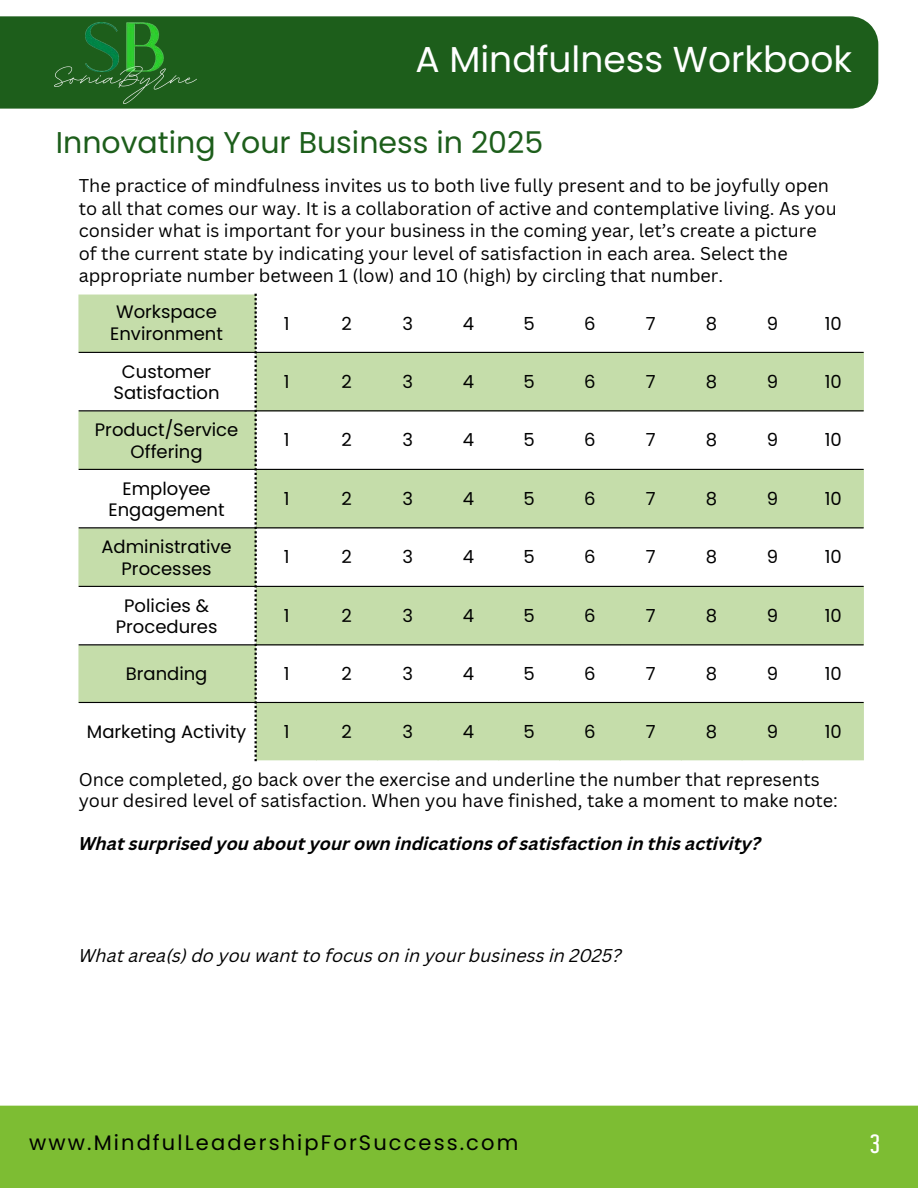
<style>
.page{position:relative;width:918px;height:1188px;background:#fff}
.page>*{position:absolute;margin:0;border:0;box-sizing:border-box;transform-origin:0 0}
.t1{font:36px "Poppins";color:#fff}
.t2{font:30px "Poppins";color:#1d5e1b}
.t3{font:27px "Wellston";color:#fff}
.t4{font:21px "Poppins";letter-spacing:.1em;color:#000}
.t5{font:18px/22.5px "Canva Sans";color:#000}
.t6{font:18px/21.3px "Poppins";color:#000;text-align:center}
.t7{font:italic 700 18px "Canva Sans";color:#000}
.t8{font:italic 18px "Canva Sans";color:#000}
</style>
<div class="page">
<svg style="left:79px;top:295px;width:785px;height:465px;fill:#c5ddaa"></svg>
<svg style="left:79px;top:353px;width:176px;height:407px"></svg>
<hr style="left:79px;top:352px;width:785px;height:1px;background:#000">
<hr style="left:79px;top:410px;width:785px;height:1px;background:#000">
<hr style="left:79px;top:469px;width:785px;height:1px;background:#000">
<hr style="left:79px;top:527px;width:785px;height:1px;background:#000">
<hr style="left:79px;top:586px;width:785px;height:1px;background:#000">
<hr style="left:79px;top:644px;width:785px;height:1px;background:#000">
<hr style="left:79px;top:702px;width:785px;height:1px;background:#000">
<svg style="left:255px;top:294px;width:2px;height:467px"></svg>
<div style="left:0;top:1106px;width:918px;height:82px;background:#7dbd33"></div>
<div style="left:0;top:16px;width:878px;height:93px;background:#1d5e1b"></div>
<img style="left:54px;top:22px;width:143px;height:81px">
<p class="t1" style="left:416px;top:34px;width:438px">A Mindfulness Workbook</p>
<h4 class="t2" style="left:56px;top:121px;width:489px">Innovating Your Business in 2025</h4>
<p class="t5" style="left:79px;top:174px;width:760px">The practice of mindfulness invites us to both live fully present and to be joyfully open to all that comes our way. It is a collaboration of active and contemplative living. As you consider what is important for your business in the coming year, let’s create a picture of the current state by indicating your level of satisfaction in each area. Select the appropriate number between 1 (low) and 10 (high) by circling that number.</p>
<p class="t6" style="left:110px;top:301px;width:114px">Workspace<br>Environment</p>
<h1 class="t6" style="left:284px;top:313px;width:7px">1</h1>
<h2 class="t6" style="left:342px;top:313px;width:12px">2</h2>
<p class="t6" style="left:402px;top:313px;width:12px">3</p>
<p class="t6" style="left:463px;top:313px;width:13px">4</p>
<p class="t6" style="left:524px;top:313px;width:13px">5</p>
<p class="t6" style="left:584px;top:313px;width:13px">6</p>
<p class="t6" style="left:646px;top:313px;width:11px">7</p>
<p class="t6" style="left:706px;top:313px;width:13px">8</p>
<p class="t6" style="left:767px;top:313px;width:13px">9</p>
<p class="t6" style="left:825px;top:313px;width:19px">10</p>
<p class="t6" style="left:114px;top:361px;width:108px">Customer<br>Satisfaction</p>
<p class="t6" style="left:284px;top:371px;width:7px">1</p>
<p class="t6" style="left:342px;top:371px;width:12px">2</p>
<p class="t6" style="left:402px;top:371px;width:12px">3</p>
<p class="t6" style="left:463px;top:371px;width:13px">4</p>
<p class="t6" style="left:524px;top:371px;width:13px">5</p>
<p class="t6" style="left:584px;top:371px;width:13px">6</p>
<p class="t6" style="left:646px;top:371px;width:11px">7</p>
<p class="t6" style="left:706px;top:371px;width:13px">8</p>
<p class="t6" style="left:767px;top:371px;width:13px">9</p>
<p class="t6" style="left:825px;top:371px;width:19px">10</p>
<p class="t6" style="left:95px;top:419px;width:145px">Product/Service<br>Offering</p>
<p class="t6" style="left:284px;top:429px;width:7px">1</p>
<p class="t6" style="left:342px;top:429px;width:12px">2</p>
<p class="t6" style="left:402px;top:429px;width:12px">3</p>
<p class="t6" style="left:463px;top:429px;width:13px">4</p>
<p class="t6" style="left:524px;top:429px;width:13px">5</p>
<p class="t6" style="left:584px;top:429px;width:13px">6</p>
<p class="t6" style="left:646px;top:429px;width:11px">7</p>
<p class="t6" style="left:706px;top:429px;width:13px">8</p>
<p class="t6" style="left:767px;top:429px;width:13px">9</p>
<p class="t6" style="left:825px;top:429px;width:19px">10</p>
<p class="t6" style="left:109px;top:478px;width:118px">Employee<br>Engagement</p>
<p class="t6" style="left:284px;top:488px;width:7px">1</p>
<p class="t6" style="left:342px;top:488px;width:12px">2</p>
<p class="t6" style="left:402px;top:488px;width:12px">3</p>
<p class="t6" style="left:463px;top:488px;width:13px">4</p>
<p class="t6" style="left:524px;top:488px;width:13px">5</p>
<p class="t6" style="left:584px;top:488px;width:13px">6</p>
<p class="t6" style="left:646px;top:488px;width:11px">7</p>
<p class="t6" style="left:706px;top:488px;width:13px">8</p>
<p class="t6" style="left:767px;top:488px;width:13px">9</p>
<p class="t6" style="left:825px;top:488px;width:19px">10</p>
<p class="t6" style="left:101px;top:536px;width:132px">Administrative<br>Processes</p>
<p class="t6" style="left:284px;top:546px;width:7px">1</p>
<p class="t6" style="left:342px;top:546px;width:12px">2</p>
<p class="t6" style="left:402px;top:546px;width:12px">3</p>
<p class="t6" style="left:463px;top:546px;width:13px">4</p>
<p class="t6" style="left:524px;top:546px;width:13px">5</p>
<p class="t6" style="left:584px;top:546px;width:13px">6</p>
<p class="t6" style="left:646px;top:546px;width:11px">7</p>
<p class="t6" style="left:706px;top:546px;width:13px">8</p>
<p class="t6" style="left:767px;top:546px;width:13px">9</p>
<p class="t6" style="left:825px;top:546px;width:19px">10</p>
<p class="t6" style="left:116px;top:595px;width:103px">Policies &amp;<br>Procedures</p>
<p class="t6" style="left:284px;top:605px;width:7px">1</p>
<p class="t6" style="left:342px;top:605px;width:12px">2</p>
<p class="t6" style="left:402px;top:605px;width:12px">3</p>
<p class="t6" style="left:463px;top:605px;width:13px">4</p>
<p class="t6" style="left:524px;top:605px;width:13px">5</p>
<p class="t6" style="left:584px;top:605px;width:13px">6</p>
<p class="t6" style="left:646px;top:605px;width:11px">7</p>
<p class="t6" style="left:706px;top:605px;width:13px">8</p>
<p class="t6" style="left:767px;top:605px;width:13px">9</p>
<p class="t6" style="left:825px;top:605px;width:19px">10</p>
<p class="t6" style="left:126px;top:663px;width:83px">Branding</p>
<p class="t6" style="left:284px;top:663px;width:7px">1</p>
<p class="t6" style="left:342px;top:663px;width:12px">2</p>
<p class="t6" style="left:402px;top:663px;width:12px">3</p>
<p class="t6" style="left:463px;top:663px;width:13px">4</p>
<p class="t6" style="left:524px;top:663px;width:13px">5</p>
<p class="t6" style="left:584px;top:663px;width:13px">6</p>
<p class="t6" style="left:646px;top:663px;width:11px">7</p>
<p class="t6" style="left:706px;top:663px;width:13px">8</p>
<p class="t6" style="left:767px;top:663px;width:13px">9</p>
<p class="t6" style="left:825px;top:663px;width:19px">10</p>
<p class="t6" style="left:87px;top:721px;width:161px">Marketing Activity</p>
<p class="t6" style="left:284px;top:721px;width:7px">1</p>
<p class="t6" style="left:342px;top:721px;width:12px">2</p>
<p class="t6" style="left:402px;top:721px;width:12px">3</p>
<p class="t6" style="left:463px;top:721px;width:13px">4</p>
<p class="t6" style="left:524px;top:721px;width:13px">5</p>
<p class="t6" style="left:584px;top:721px;width:13px">6</p>
<p class="t6" style="left:646px;top:721px;width:11px">7</p>
<p class="t6" style="left:706px;top:721px;width:13px">8</p>
<p class="t6" style="left:767px;top:721px;width:13px">9</p>
<p class="t6" style="left:825px;top:721px;width:19px">10</p>
<p class="t5" style="left:79px;top:768px;width:761px;line-height:21.3px">Once completed, go back over the exercise and underline the number that represents your desired level of satisfaction. When you have finished, take a moment to make note:</p>
<p class="t7" style="left:79px;top:836px;width:684px">What surprised you about your own indications of satisfaction in this activity?</p>
<p class="t8" style="left:79px;top:948px;width:545px">What area(s) do you want to focus on in your business in 2025?</p>
<h3 class="t4" style="left:29px;top:1128px;width:491px">www.MindfulLeadershipForSuccess.com</h3>
<p class="t3" style="left:871px;top:1134px;width:11px">3</p>
</div>
